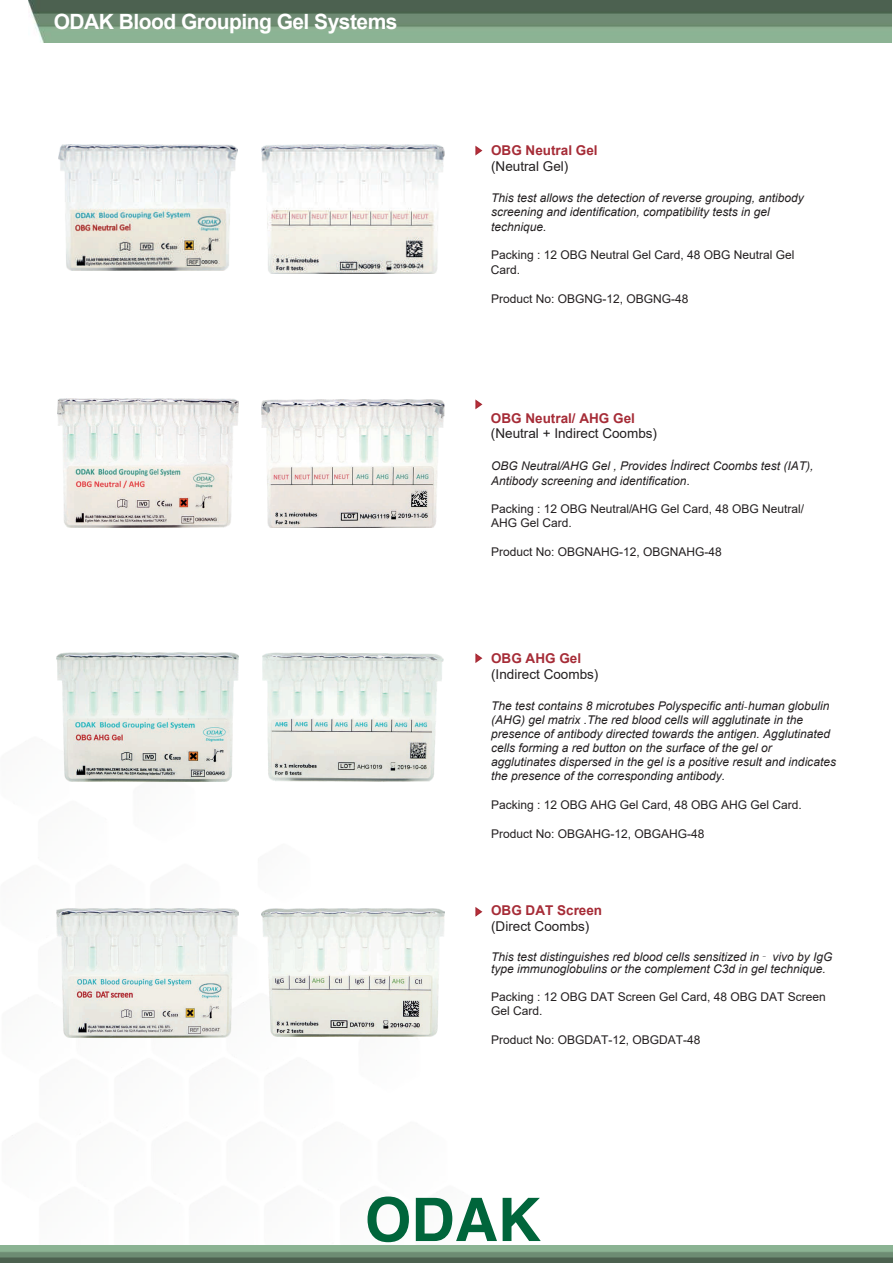
<style>
.page{position:relative;width:893px;height:1263px;background:#fff}
.page>*{position:absolute;margin:0;border:0;box-sizing:border-box;transform-origin:0 0}
.t1{font:700 60px "Helvetica";color:#00653b}
.t2{font:700 21px "Arial";letter-spacing:-.025em;color:#fff}
.t3{font:13.5px "Arial";color:#231f20}
.t4{font:700 13.5px "Arial";color:#a62c37}
.t5{font:italic 12px/14.1px "Arial";color:#231f20}
.t6{font:12px/14.4px "Arial";color:#231f20}
.s1{font-family:"Minion Pro"}
.s2{font-family:"Koz Min Pr 6 N"}
</style>
<div class="page">
<img style="left:58px;top:144px;width:179px;height:127px">
<img style="left:261px;top:144px;width:183px;height:130px">
<svg style="left:475px;top:145px;width:8px;height:11px"></svg>
<img style="left:57px;top:398px;width:181px;height:129px">
<img style="left:261px;top:399px;width:183px;height:129px">
<svg style="left:475px;top:399px;width:8px;height:11px"></svg>
<img style="left:57px;top:652px;width:182px;height:129px">
<img style="left:262px;top:652px;width:181px;height:129px">
<svg style="left:475px;top:653px;width:8px;height:10px"></svg>
<img style="left:57px;top:908px;width:182px;height:129px">
<img style="left:261px;top:908px;width:183px;height:129px">
<svg style="left:475px;top:907px;width:8px;height:10px"></svg>
<img style="left:28px;top:1px;width:863px;height:41px">
<img style="left:1px;top:1245px;width:891px;height:17px">
<h2 class="t2" style="left:54px;top:6px;width:345px">ODAK Blood Grouping Gel Systems</h2>
<p class="t4" style="left:491px;top:141px;width:108px">OBG Neutral Gel</p>
<p class="t3" style="left:491px;top:157px;width:79px">(Neutral Gel)</p>
<p class="t5" style="left:491px;top:191px;width:314px">This test allows the detection of reverse grouping, antibody screening and identification, compatibility tests in gel technique.</p>
<p class="t6" style="left:491px;top:248px;width:305px">Packing : 12 OBG Neutral Gel Card, 48 OBG Neutral Gel<br>Card.</p>
<p class="t6" style="left:491px;top:291px;width:199px">Product No: OBGNG-12, OBGNG-48</p>
<p class="t4" style="left:491px;top:409px;width:146px">OBG Neutral/ AHG Gel</p>
<p class="t3" style="left:491px;top:424px;width:168px">(Neutral + Indirect Coombs)</p>
<p class="t5" style="left:491px;top:459px;width:324px">OBG Neutral/AHG Gel , Provides İndirect Coombs test (IAT),<br>Antibody screening and identification.</p>
<p class="t6" style="left:491px;top:502px;width:314px">Packing : 12 OBG Neutral/AHG Gel Card, 48 OBG Neutral/<br>AHG Gel Card.</p>
<p class="t6" style="left:491px;top:545px;width:232px">Product No: OBGNAHG-12, OBGNAHG-48</p>
<p class="t4" style="left:491px;top:649px;width:92px">OBG AHG Gel</p>
<p class="t3" style="left:491px;top:665px;width:109px">(Indirect Coombs)</p>
<p class="t5" style="left:491px;top:698px;width:346px">The test contains 8 microtubes Polyspecific anti<span class="s1">‐</span>human globulin (AHG) gel matrix .The red blood cells will agglutinate in the presence of antibody directed towards the antigen. Agglutinated cells forming a red button on the surface of the gel or agglutinates dispersed in the gel is a positive result and indicates the presence of the corresponding antibody.</p>
<p class="t6" style="left:491px;top:797px;width:312px">Packing : 12 OBG AHG Gel Card, 48 OBG AHG Gel Card.</p>
<p class="t6" style="left:491px;top:826px;width:215px">Product No: OBGAHG-12, OBGAHG-48</p>
<p class="t4" style="left:491px;top:900px;width:113px">OBG DAT Screen</p>
<p class="t3" style="left:491px;top:916px;width:100px">(Direct Coombs)</p>
<p class="t5" style="left:491px;top:951px;width:343px;line-height:12.3px">This test distinguishes red blood cells sensitized in<span class="s2">‐</span>vivo by IgG type immunoglobulins or the complement C3d in gel technique.</p>
<p class="t6" style="left:491px;top:989px;width:336px">Packing : 12 OBG DAT Screen Gel Card, 48 OBG DAT Screen<br>Gel Card.</p>
<p class="t6" style="left:491px;top:1032px;width:211px">Product No: OBGDAT-12, OBGDAT-48</p>
<h1 class="t1" style="left:365px;top:1171px;width:178px">ODAK</h1>
</div>
